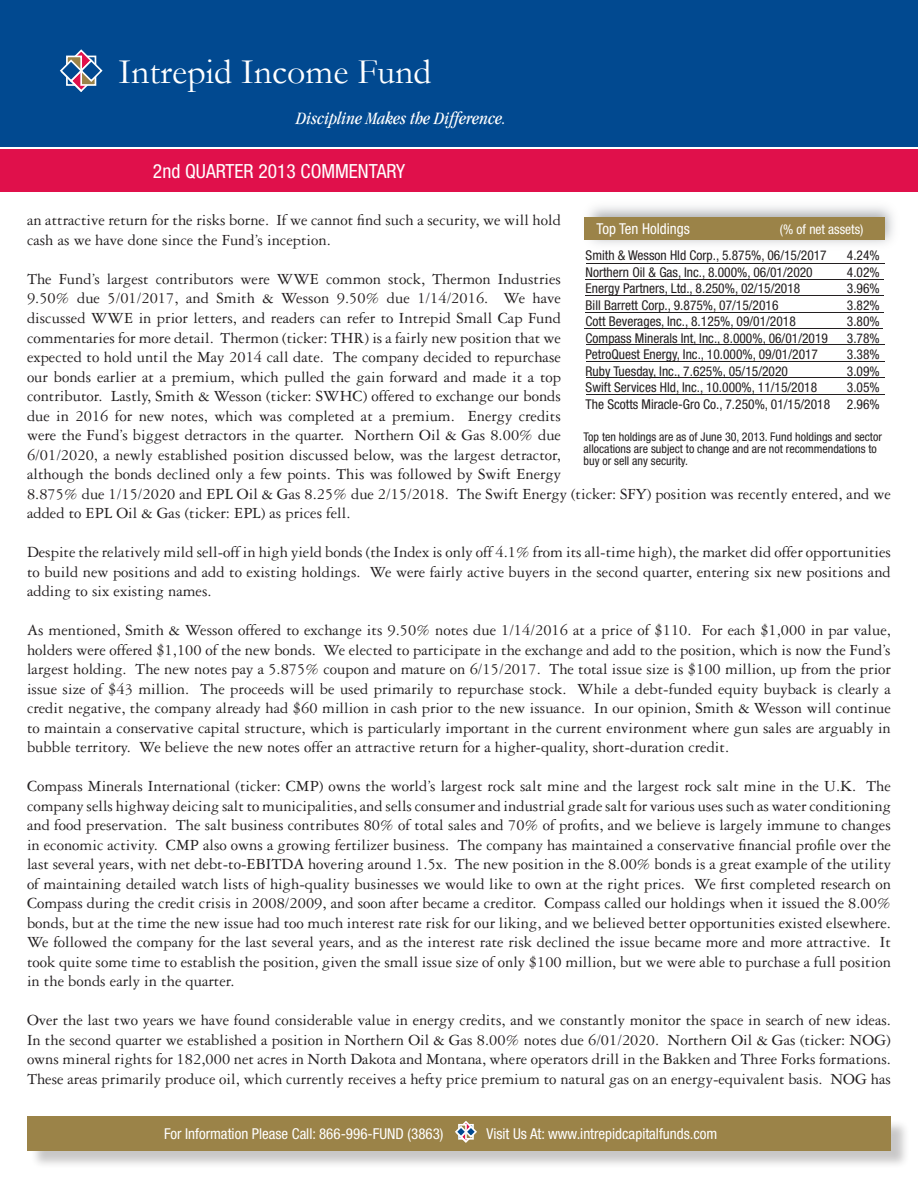
<style>
.page{position:relative;width:918px;height:1188px;background:#fff}
.page>*{position:absolute;margin:0;border:0;box-sizing:border-box;transform-origin:0 0}
.t1{font:36px "Garamond";color:#fff}
.t2{font:condensed 19.5px "Helvetica Neue";color:#fff}
.t3{font:italic condensed 18px "Garamond";color:#fff}
.t4{font:16.5px/19.5px "Garamond Three";color:#231f20;text-align:justify}
.t5{font:condensed 15px "Helvetica Neue";color:#fff}
.t6{font:condensed 13.5px/16.5px "Helvetica Neue";color:#231f20}
.t7{font:condensed 13.5px "Helvetica Neue";color:#fff}
.t8{font:condensed 12px/12px "Helvetica Neue";color:#231f20}
</style>
<div class="page">
<div style="left:584px;top:217px;width:301px;height:23px;background:#9b8348"></div>
<hr style="left:585px;top:296px;width:299px;height:1px;background:#231f20">
<hr style="left:585px;top:312px;width:299px;height:1px;background:#231f20">
<hr style="left:586px;top:345px;width:299px;height:1px;background:#231f20">
<hr style="left:586px;top:361px;width:299px;height:1px;background:#231f20">
<hr style="left:586px;top:378px;width:299px;height:1px;background:#231f20">
<hr style="left:586px;top:394px;width:299px;height:1px;background:#231f20">
<hr style="left:584px;top:328px;width:299px;height:1px;background:#231f20">
<hr style="left:586px;top:264px;width:298px;height:1px;background:#231f20">
<hr style="left:586px;top:280px;width:298px;height:1px;background:#231f20">
<div style="left:0;top:0;width:918px;height:147px;background:#014990"></div>
<div style="left:0;top:149px;width:918px;height:42px;background:#e0104b"></div>
<svg style="left:60px;top:49px;width:43px;height:43px"></svg>
<div style="left:30px;top:1119px;width:879px;height:50px;background:#231f20;opacity:.25"></div>
<div style="left:28px;top:1116px;width:863px;height:34px;background:#9b8348"></div>
<svg style="left:455px;top:1121px;width:22px;height:22px"></svg>
<h1 class="t1" style="left:118px;top:48px;width:315px">Intrepid Income Fund</h1>
<p class="t3" style="left:296px;top:108px;width:211px">Discipline Makes the Difference.</p>
<p class="t2" style="left:153px;top:160px;width:254px">2nd QUARTER 2013 COMMENTARY</p>
<p class="t4" style="left:27px;top:211px;width:536px">an attractive return for the risks borne. If we cannot find such a security, we will hold cash as we have done since the Fund’s inception.</p>
<p class="t4" style="left:27px;top:269px;width:865px;text-align:left">The Fund’s largest contributors were WWE common stock, Thermon Industries<br>9.50% due 5/01/2017, and Smith &amp; Wesson 9.50% due 1/14/2016. We have<br>discussed WWE in prior letters, and readers can refer to Intrepid Small Cap Fund<br>commentaries for more detail. Thermon (ticker: THR) is a fairly new position that we<br>expected to hold until the May 2014 call date. The company decided to repurchase<br>our bonds earlier at a premium, which pulled the gain forward and made it a top<br>contributor. Lastly, Smith &amp; Wesson (ticker: SWHC) offered to exchange our bonds<br>due in 2016 for new notes, which was completed at a premium. Energy credits<br>were the Fund’s biggest detractors in the quarter. Northern Oil &amp; Gas 8.00% due<br>6/01/2020, a newly established position discussed below, was the largest detractor,<br>although the bonds declined only a few points. This was followed by Swift Energy<br>8.875% due 1/15/2020 and EPL Oil &amp; Gas 8.25% due 2/15/2018. The Swift Energy (ticker: SFY) position was recently entered, and we added to EPL Oil &amp; Gas (ticker: EPL) as prices fell.</p>
<p class="t4" style="left:27px;top:542px;width:866px">Despite the relatively mild sell-off in high yield bonds (the Index is only off 4.1% from its all-time high), the market did offer opportunities to build new positions and add to existing holdings. We were fairly active buyers in the second quarter, entering six new positions and adding to six existing names.</p>
<p class="t4" style="left:27px;top:620px;width:866px">As mentioned, Smith &amp; Wesson offered to exchange its 9.50% notes due 1/14/2016 at a price of $110. For each $1,000 in par value, holders were offered $1,100 of the new bonds. We elected to participate in the exchange and add to the position, which is now the Fund’s largest holding. The new notes pay a 5.875% coupon and mature on 6/15/2017. The total issue size is $100 million, up from the prior issue size of $43 million. The proceeds will be used primarily to repurchase stock. While a debt-funded equity buyback is clearly a credit negative, the company already had $60 million in cash prior to the new issuance. In our opinion, Smith &amp; Wesson will continue to maintain a conservative capital structure, which is particularly important in the current environment where gun sales are arguably in bubble territory. We believe the new notes offer an attractive return for a higher-quality, short-duration credit.</p>
<p class="t4" style="left:27px;top:776px;width:866px">Compass Minerals International (ticker: CMP) owns the world’s largest rock salt mine and the largest rock salt mine in the U.K. The company sells highway deicing salt to municipalities, and sells consumer and industrial grade salt for various uses such as water conditioning and food preservation. The salt business contributes 80% of total sales and 70% of profits, and we believe is largely immune to changes in economic activity. CMP also owns a growing fertilizer business. The company has maintained a conservative financial profile over the last several years, with net debt-to-EBITDA hovering around 1.5x. The new position in the 8.00% bonds is a great example of the utility of maintaining detailed watch lists of high-quality businesses we would like to own at the right prices. We first completed research on Compass during the credit crisis in 2008/2009, and soon after became a creditor. Compass called our holdings when it issued the 8.00% bonds, but at the time the new issue had too much interest rate risk for our liking, and we believed better opportunities existed elsewhere.<br>We followed the company for the last several years, and as the interest rate risk declined the issue became more and more attractive. It took quite some time to establish the position, given the small issue size of only $100 million, but we were able to purchase a full position in the bonds early in the quarter.</p>
<p class="t4" style="left:27px;top:1010px;width:866px">Over the last two years we have found considerable value in energy credits, and we constantly monitor the space in search of new ideas.<br>In the second quarter we established a position in Northern Oil &amp; Gas 8.00% notes due 6/01/2020. Northern Oil &amp; Gas (ticker: NOG) owns mineral rights for 182,000 net acres in North Dakota and Montana, where operators drill in the Bakken and Three Forks formations.<br>These areas primarily produce oil, which currently receives a hefty price premium to natural gas on an energy-equivalent basis. NOG has</p>
<p class="t5" style="left:597px;top:220px;width:95px">Top Ten Holdings</p>
<p class="t7" style="left:780px;top:222px;width:85px">(% of net assets)</p>
<p class="t6" style="left:586px;top:247px;width:246px">Smith &amp; Wesson Hld Corp., 5.875%, 06/15/2017<br>Northern Oil &amp; Gas, Inc., 8.000%, 06/01/2020<br>Energy Partners, Ltd., 8.250%, 02/15/2018<br>Bill Barrett Corp., 9.875%, 07/15/2016<br>Cott Beverages, Inc., 8.125%, 09/01/2018<br>Compass Minerals Int, Inc., 8.000%, 06/01/2019<br>PetroQuest Energy, Inc., 10.000%, 09/01/2017<br>Ruby Tuesday, Inc., 7.625%, 05/15/2020<br>Swift Services Hld, Inc., 10.000%, 11/15/2018<br>The Scotts Miracle-Gro Co., 7.250%, 01/15/2018</p>
<p class="t6" style="left:847px;top:247px;width:34px;text-align:justify">4.24% 4.02% 3.96% 3.82% 3.80% 3.78% 3.38% 3.09% 3.05% 2.96%</p>
<p class="t8" style="left:584px;top:431px;width:300px">Top ten holdings are as of June 30, 2013. Fund holdings and sector allocations are subject to change and are not recommendations to buy or sell any security.</p>
<p class="t5" style="left:164px;top:1125px;width:281px">For Information Please Call: 866-996-FUND (3863)</p>
<p class="t5" style="left:486px;top:1125px;width:232px">Visit Us At: www.intrepidcapitalfunds.com</p>
</div>
